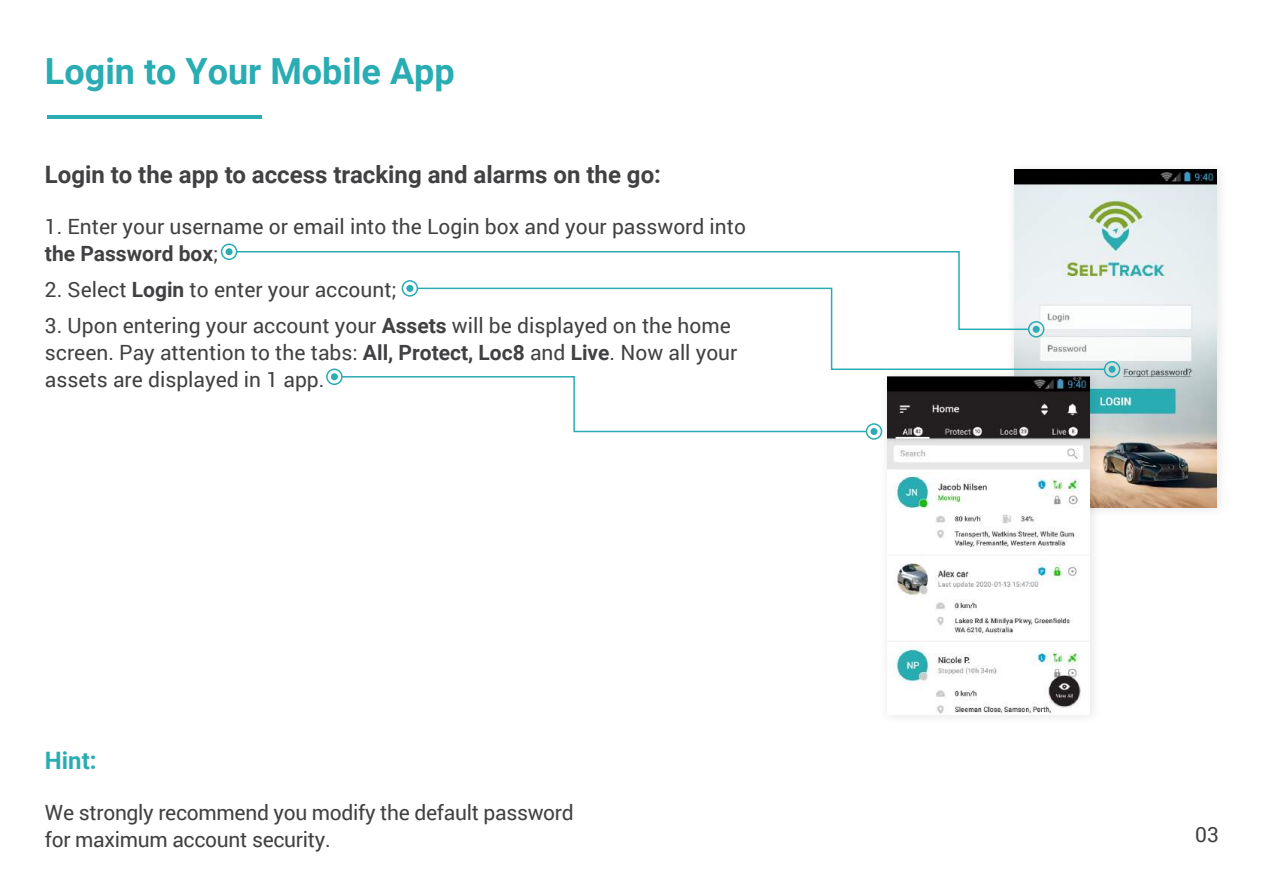
<style>
.page{position:relative;width:1263px;height:893px;background:#fff}
.page>*{position:absolute;margin:0;border:0;box-sizing:border-box;transform-origin:0 0}
.t1{font:700 36px "Roboto";color:#29acb2}
.t2{font:700 24px "Roboto";color:#414042}
.t3{font:700 24px "Roboto";color:#29acb2}
.t4{font:21px/27px "Roboto";color:#414042}
.s1{font-weight:700}
</style>
<div class="page">
<img style="left:1014px;top:169px;width:206px;height:341px">
<img style="left:1014px;top:170px;width:203px;height:337px">
<img style="left:882px;top:371px;width:223px;height:346px">
<img style="left:887px;top:377px;width:202px;height:337px">
<svg style="left:1073px;top:376px;width:9px;height:5px"></svg>
<svg style="left:221px;top:243px;width:16px;height:17px"></svg>
<svg style="left:1104px;top:361px;width:16px;height:17px"></svg>
<svg style="left:235px;top:250px;width:795px;height:47px"></svg>
<svg style="left:416px;top:287px;width:690px;height:84px"></svg>
<svg style="left:326px;top:369px;width:556px;height:71px"></svg>
<hr style="left:47px;top:116px;width:215px;height:3px;background:#29acb2">
<h1 class="t1" style="left:45px;top:46px;width:411px">Login to Your Mobile App</h1>
<p class="t2" style="left:45px;top:158px;width:618px">Login to the app to access tracking and alarms on the go:</p>
<p class="t4" style="left:45px;top:212px;width:703px">1. Enter your username or email into the Login box and your password into <span class="s1">the Password box</span>;</p>
<p class="t4" style="left:45px;top:275px;width:354px">2. Select <span class="s1">Login</span> to enter your account;</p>
<p class="t4" style="left:45px;top:311px;width:694px">3. Upon entering your account your <span class="s1">Assets</span> will be displayed on the home screen. Pay attention to the tabs: <span class="s1">All, Protect, Loc8</span> and <span class="s1">Live</span>. Now all your assets are displayed in 1 app.</p>
<p class="t3" style="left:45px;top:744px;width:53px">Hint:</p>
<p class="t4" style="left:45px;top:798px;width:530px">We strongly recommend you modify the default password for maximum account security.</p>
<p class="t4" style="left:1195px;top:821px;width:25px">03</p>
</div>
